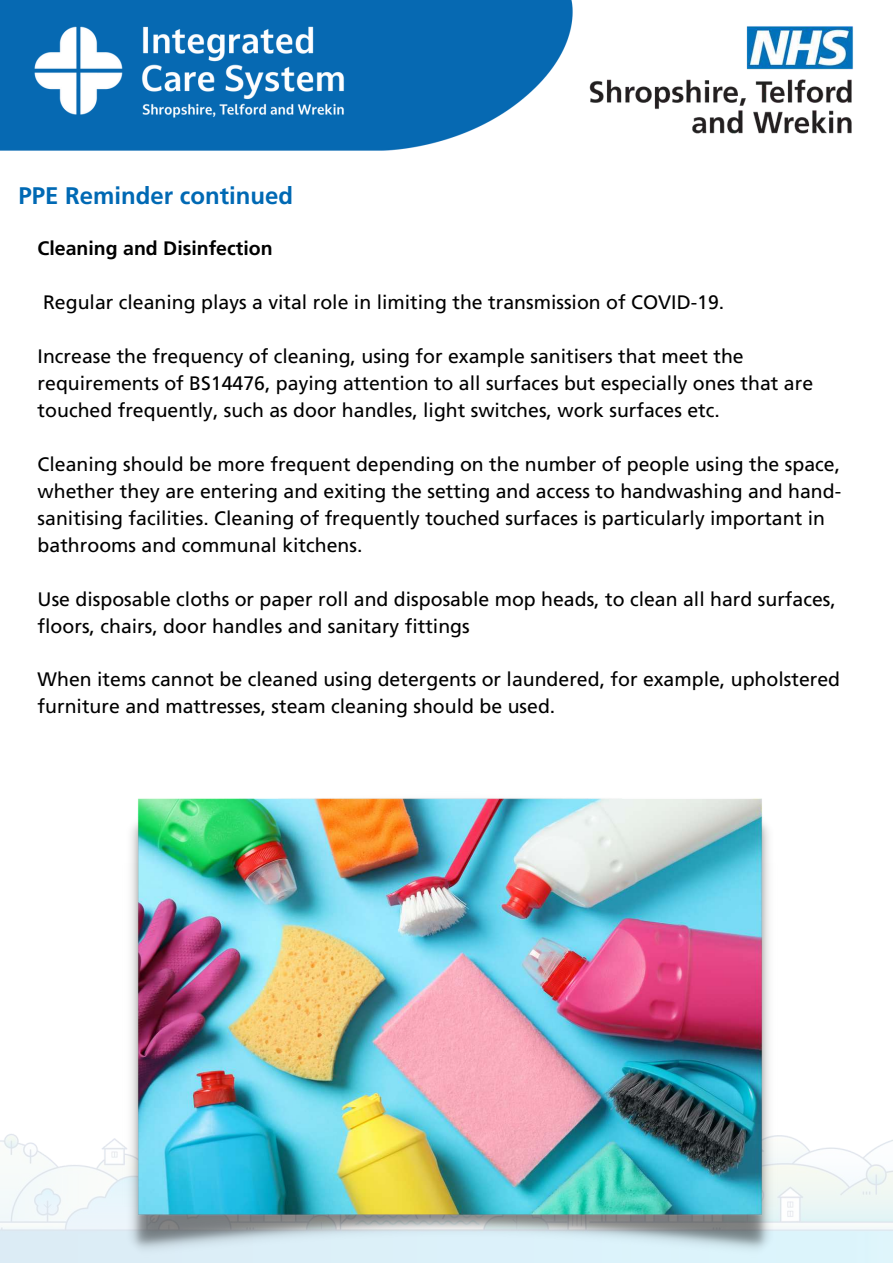
<style>
.page{position:relative;width:893px;height:1264px;background:#fff}
.page>*{position:absolute;margin:0;border:0;box-sizing:border-box;transform-origin:0 0}
.t1{font:700 24px "Frutiger";color:#0069b4}
.t2{font:19.5px/27px "Frutiger";color:#000}
.t3{font:700 19.5px "Frutiger";color:#000}
</style>
<div class="page">
<img style="left:0;top:1134px;width:892px;height:128px">
<img style="left:0;top:0;width:573px;height:151px">
<img style="left:589px;top:26px;width:264px;height:108px">
<img style="left:13px;top:2px;width:368px;height:147px">
<img style="left:122px;top:798px;width:656px;height:459px">
<p class="t1" style="left:18px;top:181px;width:276px">PPE Reminder continued</p>
<p class="t3" style="left:38px;top:236px;width:236px">Cleaning and Disinfection</p>
<p class="t2" style="left:43px;top:288px;width:682px">Regular cleaning plays a vital role in limiting the transmission of COVID-19.</p>
<p class="t2" style="left:38px;top:342px;width:777px">Increase the frequency of cleaning, using for example sanitisers that meet the requirements of BS14476, paying attention to all surfaces but especially ones that are touched frequently, such as door handles, light switches, work surfaces etc.</p>
<p class="t2" style="left:38px;top:450px;width:805px">Cleaning should be more frequent depending on the number of people using the space, whether they are entering and exiting the setting and access to handwashing and hand&shy;sanitising facilities. Cleaning of frequently touched surfaces is particularly important in bathrooms and communal kitchens.</p>
<p class="t2" style="left:38px;top:585px;width:799px">Use disposable cloths or paper roll and disposable mop heads, to clean all hard surfaces, floors, chairs, door handles and sanitary fittings</p>
<p class="t2" style="left:38px;top:666px;width:804px">When items cannot be cleaned using detergents or laundered, for example, upholstered furniture and mattresses, steam cleaning should be used.</p>
</div>
